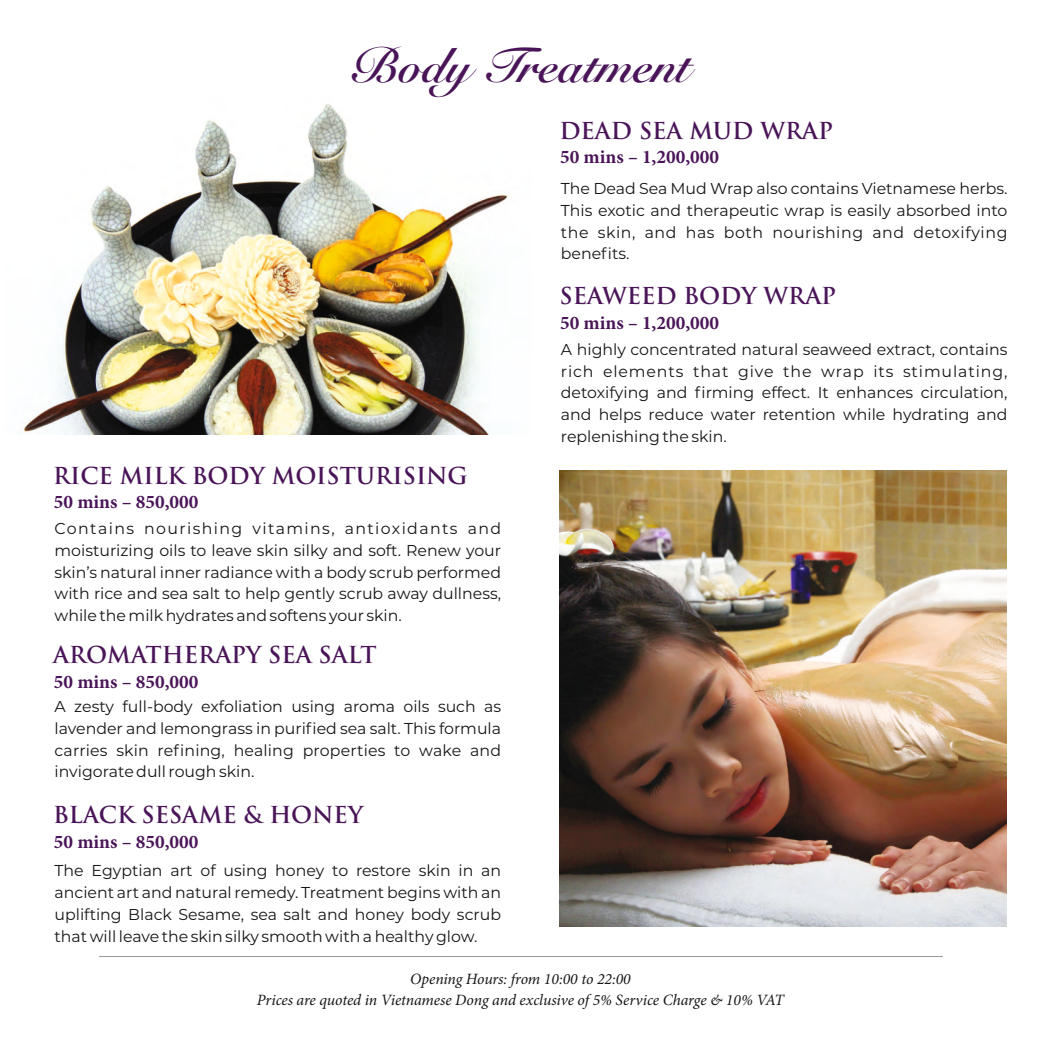
<style>
.page{position:relative;width:1042px;height:1042px;background:#fff}
.page>*{position:absolute;margin:0;border:0;box-sizing:border-box;transform-origin:0 0}
.t1{font:49px "Snell Roundhand Bold Script";color:#4a1558}
.t2{font:700 22.75px "Trajan Pro";color:#4a1558}
.t3{font:700 19.25px "Minion Pro";color:#4a1558}
.t4{font:15.75px/21.7px "Montserrat";color:#151616;text-align:justify}
.t5{font:italic 15.75px/21.5px "Minion Pro";letter-spacing:-.005em;color:#151616;text-align:center}
</style>
<div class="page">
<hr style="left:99px;top:956px;width:844px;height:1px;background:#989899">
<img style="left:23px;top:104px;width:485px;height:331px">
<img style="left:559px;top:470px;width:447px;height:457px">
<h1 class="t1" style="left:350px;top:48px;width:341px">Body Treatment</h1>
<h2 class="t2" style="left:53px;top:467px;width:416px">RICE MILK BODY MOISTURISING</h2>
<p class="t3" style="left:54px;top:494px;width:146px">50 mins – 850,000</p>
<p class="t4" style="left:55px;top:518px;width:448px">Contains nourishing vitamins, antioxidants and moisturizing oils to leave skin silky and soft. Renew your skin’s natural inner radiance with a body scrub performed with rice and sea salt to help gently scrub away dullness, while the milk hydrates and softens your skin.</p>
<h2 class="t2" style="left:53px;top:646px;width:325px">AROMATHERAPY SEA SALT</h2>
<p class="t3" style="left:54px;top:674px;width:146px">50 mins – 850,000</p>
<p class="t4" style="left:55px;top:696px;width:448px">A zesty full-body exfoliation using aroma oils such as lavender and lemongrass in purified sea salt. This formula carries skin refining, healing properties to wake and invigorate dull rough skin.</p>
<h2 class="t2" style="left:53px;top:806px;width:312px">BLACK SESAME &amp; HONEY</h2>
<p class="t3" style="left:54px;top:834px;width:146px">50 mins – 850,000</p>
<p class="t4" style="left:55px;top:860px;width:448px">The Egyptian art of using honey to restore skin in an ancient art and natural remedy. Treatment begins with an uplifting Black Sesame, sea salt and honey body scrub that will leave the skin silky smooth with a healthy glow.</p>
<h2 class="t2" style="left:559px;top:122px;width:275px">DEAD SEA MUD WRAP</h2>
<p class="t3" style="left:560px;top:149px;width:160px">50 mins – 1,200,000</p>
<p class="t4" style="left:561px;top:178px;width:448px">The Dead Sea Mud Wrap also contains Vietnamese herbs.<br>This exotic and therapeutic wrap is easily absorbed into the skin, and has both nourishing and detoxifying benefits.</p>
<h2 class="t2" style="left:559px;top:287px;width:278px">SEAWEED BODY WRAP</h2>
<p class="t3" style="left:560px;top:315px;width:160px">50 mins – 1,200,000</p>
<p class="t4" style="left:561px;top:338px;width:448px">A highly concentrated natural seaweed extract, contains rich elements that give the wrap its stimulating, detoxifying and firming effect. It enhances circulation, and helps reduce water retention while hydrating and replenishing the skin.</p>
<p class="t5" style="left:257px;top:969px;width:529px">Opening Hours: from 10:00 to 22:00<br>Prices are quoted in Vietnamese Dong and exclusive of 5% Service Charge &amp; 10% VAT</p>
</div>
